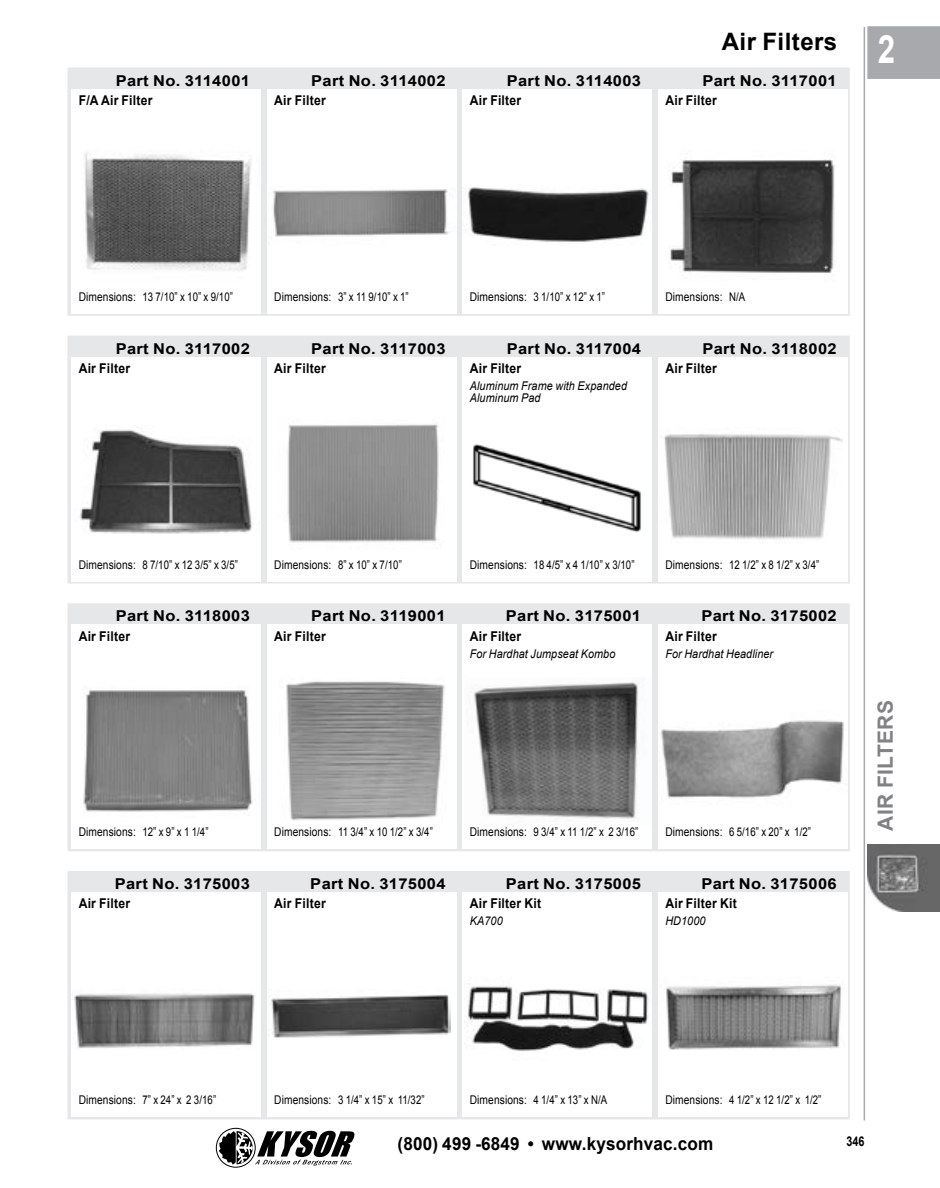
<style>
.page{position:relative;width:940px;height:1188px;background:#fff}
.page>*{position:absolute;margin:0;border:0;box-sizing:border-box;transform-origin:0 0}
.t1{font:700 24px "Arial";letter-spacing:.02em;color:#000}
.t2{font:700 21px "Arial";letter-spacing:.02em;color:#808285}
.t3{font:700 18px "Arial";letter-spacing:.01em;color:#000;scale:.95 1}
.t4{font:700 15px "Arial";letter-spacing:.02em;color:#000;scale:1.1 1}
.t5{font:700 13.5px "Arial";letter-spacing:.02em;color:#000;scale:.9 1}
.t6{font:700 13.5px "Arial";letter-spacing:.02em;color:#000;scale:.8 1}
.t7{font:12px "Arial";letter-spacing:.01em;color:#000;scale:.85 1}
.t8{font:italic 12px/12px "Arial";letter-spacing:.01em;color:#000;scale:.9 1}
.s1{font-size:39px;color:#fff}
</style>
<div class="page">
<div style="left:867px;top:26px;width:73px;height:53px;background:#a7a9ac"></div>
<hr style="left:863px;top:27px;width:2px;height:1093px;background:#a7a9ac">
<svg style="left:216px;top:1128px;width:39px;height:39px"></svg>
<div style="left:216px;top:1128px;width:40px;height:40px;border:1px solid #000;border-radius:50%"></div>
<svg style="left:219px;top:1131px;width:135px;height:35px"></svg>
<img style="left:867px;top:844px;width:73px;height:68px">
<div style="left:68px;top:68px;width:781px;height:1051px;background:#e6e7e8"></div>
<svg style="left:68px;top:316px;width:781px;height:555px"></svg>
<div style="left:71px;top:89px;width:190px;height:225px;background:#fff"></div>
<img style="left:84px;top:152px;width:167px;height:119px">
<div style="left:267px;top:89px;width:189px;height:225px;background:#fff"></div>
<img style="left:273px;top:189px;width:176px;height:48px">
<div style="left:462px;top:89px;width:190px;height:225px;background:#fff"></div>
<img style="left:467px;top:187px;width:182px;height:55px">
<div style="left:658px;top:89px;width:189px;height:225px;background:#fff"></div>
<img style="left:670px;top:159px;width:165px;height:114px">
<div style="left:71px;top:357px;width:190px;height:224px;background:#fff"></div>
<img style="left:80px;top:427px;width:172px;height:107px">
<div style="left:267px;top:357px;width:189px;height:224px;background:#fff"></div>
<img style="left:287px;top:423px;width:152px;height:120px">
<div style="left:462px;top:357px;width:190px;height:224px;background:#fff"></div>
<img style="left:473px;top:444px;width:168px;height:89px">
<div style="left:658px;top:357px;width:189px;height:224px;background:#fff"></div>
<img style="left:664px;top:434px;width:178px;height:106px">
<div style="left:71px;top:625px;width:190px;height:224px;background:#fff"></div>
<img style="left:83px;top:689px;width:170px;height:127px">
<div style="left:267px;top:625px;width:189px;height:224px;background:#fff"></div>
<img style="left:286px;top:681px;width:159px;height:140px">
<div style="left:462px;top:625px;width:190px;height:224px;background:#fff"></div>
<img style="left:473px;top:682px;width:166px;height:137px">
<div style="left:658px;top:625px;width:189px;height:224px;background:#fff"></div>
<img style="left:661px;top:720px;width:183px;height:78px">
<div style="left:71px;top:892px;width:190px;height:225px;background:#fff"></div>
<img style="left:74px;top:993px;width:181px;height:55px">
<div style="left:267px;top:892px;width:189px;height:225px;background:#fff"></div>
<img style="left:267px;top:994px;width:183px;height:44px">
<div style="left:462px;top:892px;width:190px;height:225px;background:#fff"></div>
<img style="left:467px;top:984px;width:182px;height:67px">
<div style="left:658px;top:892px;width:189px;height:225px;background:#fff"></div>
<img style="left:665px;top:984px;width:177px;height:66px">
<h1 class="t1" style="left:722px;top:25px;width:175px">Air Filters <span class="s1">2</span></h1>
<p class="t4" style="left:116px;top:70px;width:124px">Part No. 3114001</p>
<p class="t4" style="left:311px;top:70px;width:124px">Part No. 3114002</p>
<p class="t4" style="left:507px;top:70px;width:124px">Part No. 3114003</p>
<p class="t4" style="left:702px;top:70px;width:124px">Part No. 3117001</p>
<p class="t5" style="left:79px;top:91px;width:84px">F/A Air Filter</p>
<p class="t5" style="left:274px;top:91px;width:59px">Air Filter</p>
<p class="t5" style="left:470px;top:91px;width:59px">Air Filter</p>
<p class="t5" style="left:665px;top:91px;width:59px">Air Filter</p>
<p class="t7" style="left:79px;top:289px;width:183px">Dimensions: 13 7/10” x 10” x 9/10”</p>
<p class="t7" style="left:274px;top:289px;width:160px">Dimensions: 3” x 11 9/10” x 1”</p>
<p class="t7" style="left:470px;top:289px;width:161px">Dimensions: 3 1/10” x 12” x 1”</p>
<p class="t7" style="left:665px;top:289px;width:96px">Dimensions: N/A</p>
<p class="t4" style="left:116px;top:338px;width:124px">Part No. 3117002</p>
<p class="t4" style="left:311px;top:338px;width:124px">Part No. 3117003</p>
<p class="t4" style="left:507px;top:338px;width:124px">Part No. 3117004</p>
<p class="t4" style="left:702px;top:338px;width:124px">Part No. 3118002</p>
<p class="t5" style="left:79px;top:359px;width:59px">Air Filter</p>
<p class="t5" style="left:274px;top:359px;width:59px">Air Filter</p>
<p class="t7" style="left:79px;top:557px;width:189px">Dimensions: 8 7/10” x 12 3/5” x 3/5”</p>
<p class="t7" style="left:274px;top:557px;width:152px">Dimensions: 8” x 10” x 7/10”</p>
<p class="t5" style="left:470px;top:359px;width:59px">Air Filter</p>
<p class="t8" style="left:470px;top:380px;width:176px">Aluminum Frame with Expanded<br>Aluminum Pad</p>
<p class="t5" style="left:665px;top:359px;width:59px">Air Filter</p>
<p class="t7" style="left:470px;top:557px;width:195px">Dimensions: 18 4/5” x 4 1/10” x 3/10”</p>
<p class="t7" style="left:665px;top:557px;width:183px">Dimensions: 12 1/2” x 8 1/2” x 3/4”</p>
<p class="t4" style="left:116px;top:606px;width:124px">Part No. 3118003</p>
<p class="t4" style="left:311px;top:606px;width:124px">Part No. 3119001</p>
<p class="t4" style="left:506px;top:606px;width:124px">Part No. 3175001</p>
<p class="t4" style="left:701px;top:606px;width:124px">Part No. 3175002</p>
<p class="t5" style="left:79px;top:627px;width:59px">Air Filter</p>
<p class="t5" style="left:274px;top:627px;width:59px">Air Filter</p>
<p class="t5" style="left:470px;top:627px;width:59px">Air Filter</p>
<p class="t8" style="left:470px;top:647px;width:163px">For Hardhat Jumpseat Kombo</p>
<p class="t5" style="left:665px;top:627px;width:59px">Air Filter</p>
<p class="t8" style="left:665px;top:647px;width:121px">For Hardhat Headliner</p>
<p class="t7" style="left:79px;top:824px;width:154px">Dimensions: 12” x 9” x 1 1/4”</p>
<p class="t7" style="left:274px;top:824px;width:188px">Dimensions: 11 3/4” x 10 1/2” x 3/4”</p>
<p class="t7" style="left:470px;top:824px;width:200px">Dimensions: 9 3/4” x 11 1/2” x 2 3/16”</p>
<p class="t7" style="left:665px;top:824px;width:173px">Dimensions: 6 5/16” x 20” x 1/2”</p>
<p class="t4" style="left:115px;top:874px;width:124px">Part No. 3175003</p>
<p class="t4" style="left:310px;top:874px;width:124px">Part No. 3175004</p>
<p class="t4" style="left:506px;top:874px;width:124px">Part No. 3175005</p>
<p class="t4" style="left:701px;top:874px;width:124px">Part No. 3175006</p>
<p class="t5" style="left:79px;top:895px;width:59px">Air Filter</p>
<p class="t5" style="left:274px;top:895px;width:59px">Air Filter</p>
<p class="t5" style="left:470px;top:895px;width:81px">Air Filter Kit</p>
<p class="t8" style="left:470px;top:915px;width:38px">KA700</p>
<p class="t5" style="left:665px;top:895px;width:81px">Air Filter Kit</p>
<p class="t8" style="left:665px;top:915px;width:46px">HD1000</p>
<h2 class="t2" style="left:871px;top:831px;width:132px;rotate:-90deg">Air Filters</h2>
<p class="t7" style="left:79px;top:1092px;width:163px">Dimensions: 7” x 24” x 2 3/16”</p>
<p class="t7" style="left:274px;top:1092px;width:178px">Dimensions: 3 1/4” x 15” x 11/32”</p>
<p class="t7" style="left:470px;top:1092px;width:163px">Dimensions: 4 1/4” x 13” x N/A</p>
<p class="t7" style="left:665px;top:1092px;width:185px">Dimensions: 4 1/2” x 12 1/2” x 1/2”</p>
<h3 class="t3" style="left:397px;top:1132px;width:334px">(800) 499 -6849 • www.kysorhvac.com</h3>
<p class="t6" style="left:846px;top:1132px;width:24px">346</p>
</div>
